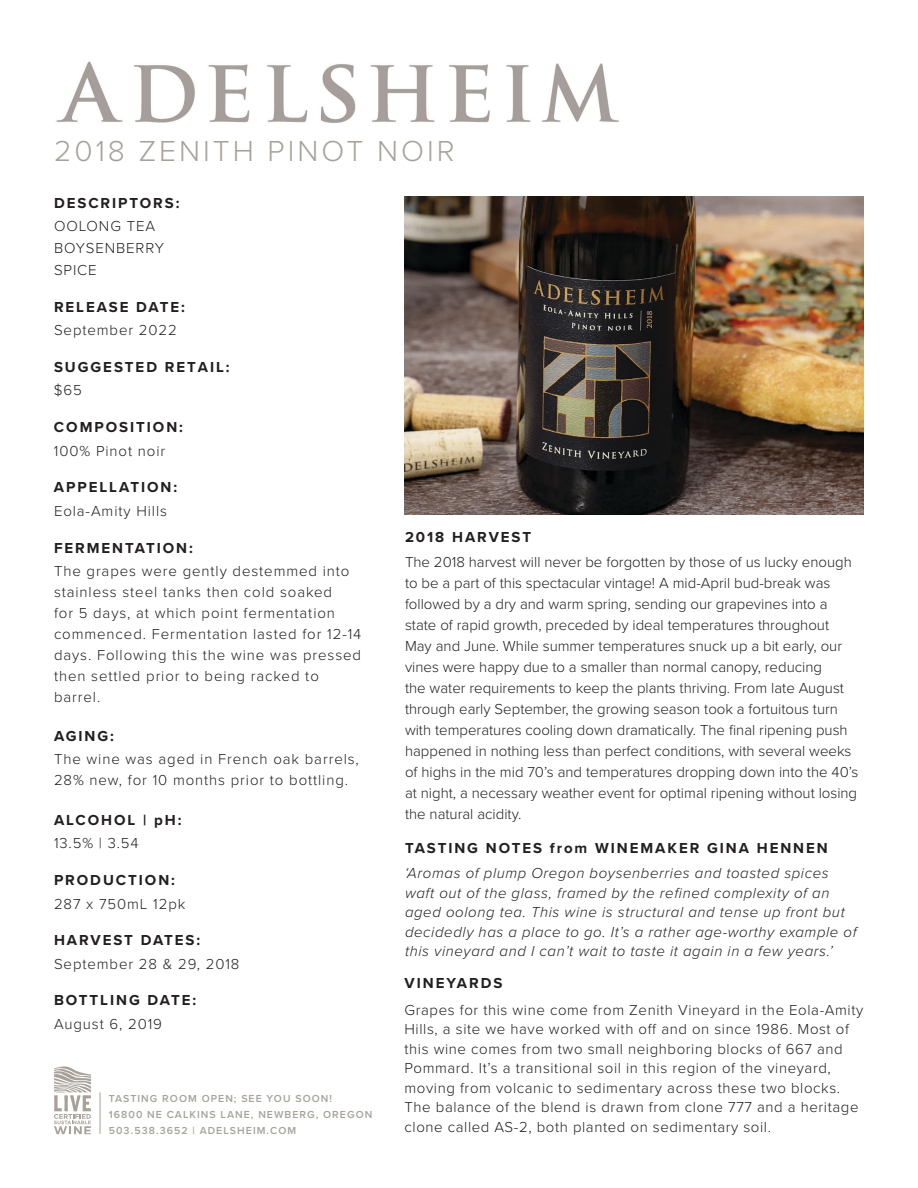
<style>
.page{position:relative;width:918px;height:1188px;background:#fff}
.page>*{position:absolute;margin:0;border:0;box-sizing:border-box;transform-origin:0 0}
.t1{font:300 30px "Proxima Nova";letter-spacing:.1em;color:#a7a19a}
.t2{font:300 15px/21px "Proxima Nova";color:#231f20}
.t3{font:300 15px/21px "Proxima Nova";letter-spacing:.06em;color:#231f20}
.t4{font:300 15px/19.5px "Proxima Nova";letter-spacing:.04em;color:#231f20}
.t5{font:italic 300 15px/19.5px "Proxima Nova";letter-spacing:.04em;color:#231f20}
.t6{font:700 15px/23.7px "Proxima Nova";letter-spacing:.13em;color:#231f20}
.t7{font:600 10.5px/15.8px "Proxima Nova";letter-spacing:.1em;color:#a7a19a}
.s1{font-weight:700}
.s2{font-weight:300}
</style>
<div class="page">
<hr style="left:100px;top:1093px;width:1px;height:41px;background:#a7a19a">
<svg style="left:54px;top:1066px;width:37px;height:68px"></svg>
<img style="left:56px;top:61px;width:562px;height:62px">
<img style="left:405px;top:197px;width:459px;height:317px">
<p class="t1" style="left:54px;top:128px;width:402px">2018 ZENITH PINOT NOIR</p>
<p class="t3" style="left:54px;top:191px;width:127px;line-height:22.2px"><span class="s1">DESCRIPTORS:<br></span>OOLONG TEA<br>BOYSENBERRY<br>SPICE</p>
<p class="t3" style="left:54px;top:294px;width:132px;line-height:23.7px"><span class="s1">RELEASE DATE:<br></span>September 2022</p>
<p class="t6" style="left:54px;top:355px;width:177px">SUGGESTED RETAIL: <span class="s2">$65</span></p>
<p class="t3" style="left:54px;top:414px;width:131px;line-height:23.7px"><span class="s1">COMPOSITION:<br></span>100% Pinot noir</p>
<p class="t3" style="left:54px;top:475px;width:125px;line-height:23.7px"><span class="s1">APPELLATION:<br></span>Eola-Amity Hills</p>
<p class="t6" style="left:54px;top:535px;width:140px">FERMENTATION:</p>
<p class="t3" style="left:54px;top:560px;width:309px">The grapes were gently destemmed into stainless steel tanks then cold soaked<br>for 5 days, at which point fermentation commenced. Fermentation lasted for 12-14 days. Following this the wine was pressed then settled prior to being racked to barrel.</p>
<p class="t6" style="left:54px;top:724px;width:61px">AGING:</p>
<p class="t3" style="left:54px;top:748px;width:306px">The wine was aged in French oak barrels,<br>28% new, for 10 months prior to bottling.</p>
<p class="t6" style="left:54px;top:808px;width:129px">ALCOHOL | pH:</p>
<p class="t4" style="left:54px;top:833px;width:86px">13.5% | 3.54</p>
<p class="t6" style="left:54px;top:868px;width:122px">PRODUCTION:</p>
<p class="t3" style="left:54px;top:892px;width:133px">287 x 750mL 12pk</p>
<p class="t6" style="left:54px;top:928px;width:148px">HARVEST DATES:</p>
<p class="t3" style="left:54px;top:953px;width:187px">September 28 &amp; 29, 2018</p>
<p class="t6" style="left:54px;top:988px;width:144px">BOTTLING DATE:</p>
<p class="t3" style="left:54px;top:1013px;width:110px">August 6, 2019</p>
<p class="t7" style="left:109px;top:1091px;width:225px">TASTING ROOM OPEN; SEE YOU SOON!</p>
<p class="t7" style="left:109px;top:1106px;width:265px">16800 NE CALKINS LANE, NEWBERG, OREGON<br>503.538.3652 | ADELSHEIM.COM</p>
<p class="t6" style="left:405px;top:525px;width:128px">2018 HARVEST</p>
<p class="t2" style="left:405px;top:551px;width:455px">The 2018 harvest will never be forgotten by those of us lucky enough to be a part of this spectacular vintage! A mid-April bud-break was followed by a dry and warm spring, sending our grapevines into a state of rapid growth, preceded by ideal temperatures throughout May and June. While summer temperatures snuck up a bit early, our vines were happy due to a smaller than normal canopy, reducing<br>the water requirements to keep the plants thriving. From late August through early September, the growing season took a fortuitous turn with temperatures cooling down dramatically. The final ripening push happened in nothing less than perfect conditions, with several weeks of highs in the mid 70’s and temperatures dropping down into the 40’s at night, a necessary weather event for optimal ripening without losing the natural acidity.</p>
<p class="t6" style="left:405px;top:835px;width:424px">TASTING NOTES from WINEMAKER GINA HENNEN</p>
<p class="t5" style="left:405px;top:863px;width:453px">‘Aromas of plump Oregon boysenberries and toasted spices waft out of the glass, framed by the refined complexity of an aged oolong tea. This wine is structural and tense up front but decidedly has a place to go. It’s a rather age-worthy example of this vineyard and I can’t wait to taste it again in a few years.’</p>
<p class="t6" style="left:405px;top:971px;width:99px">VINEYARDS</p>
<p class="t4" style="left:405px;top:999px;width:460px">Grapes for this wine come from Zenith Vineyard in the Eola-Amity Hills, a site we have worked with off and on since 1986. Most of this wine comes from two small neighboring blocks of 667 and Pommard. It’s a transitional soil in this region of the vineyard, moving from volcanic to sedimentary across these two blocks.<br>The balance of the blend is drawn from clone 777 and a heritage clone called AS-2, both planted on sedimentary soil.</p>
</div>
